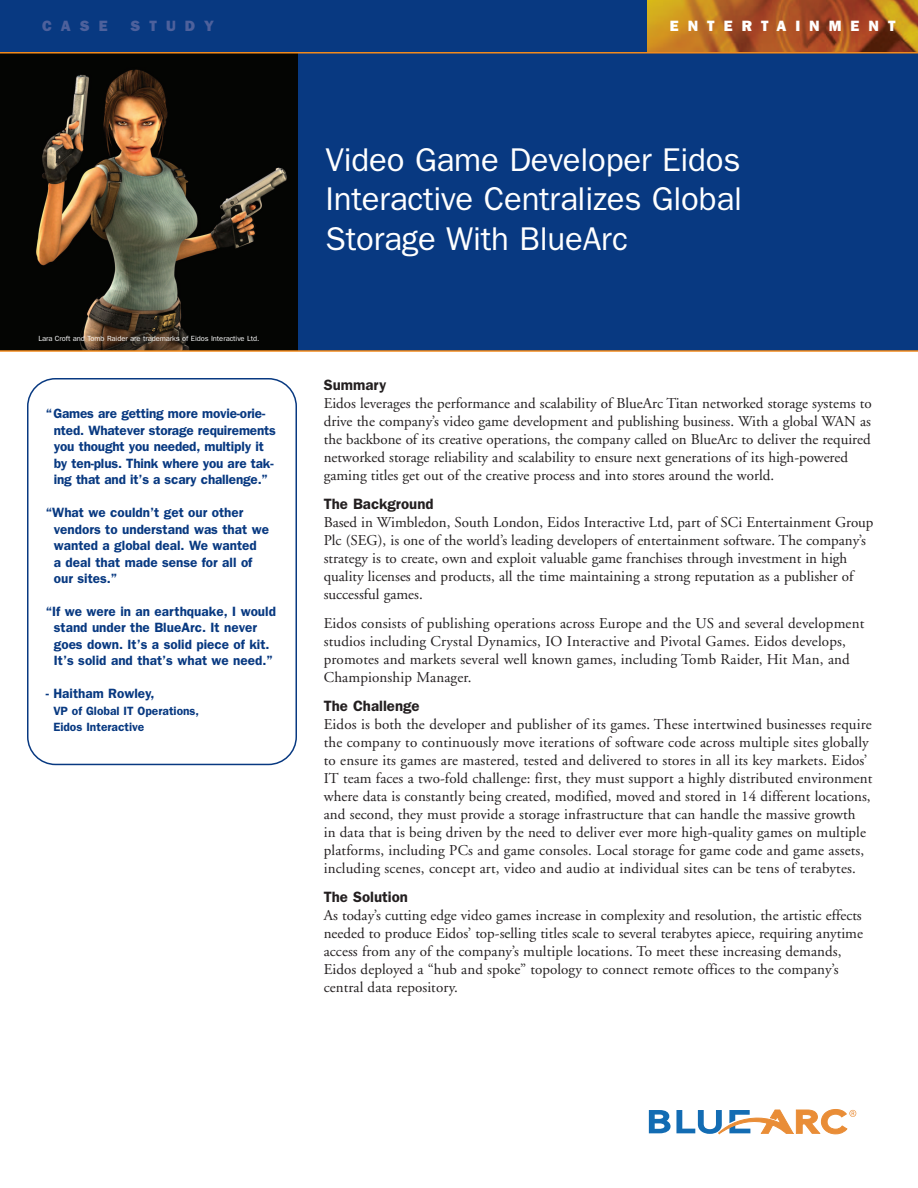
<style>
.page{position:relative;width:918px;height:1188px;background:#fff}
.page>*{position:absolute;margin:0;border:0;box-sizing:border-box;transform-origin:0 0}
.t1{font:33px/39.6px "Franklin Gothic";letter-spacing:-.005em;color:#fff;text-align:justify}
.t2{font:15px/18px "Adobe Garamond";letter-spacing:.005em;color:#231f20}
.t3{font:600 15px "Franklin Gothic";color:#231f20}
.t4{font:800 15px "Franklin Gothic";letter-spacing:.6em;color:#fff}
.t5{font:800 15px "Franklin Gothic";letter-spacing:.6em;color:#4e619c}
.t6{font:600 13.5px/16.5px "Franklin Gothic";color:#083981}
.t7{font:600 12px/16.5px "Franklin Gothic";color:#083981}
.t8{font:7.5px "Franklin Gothic";letter-spacing:-.005em;color:#fff}
</style>
<div class="page">
<div style="left:0;top:0;width:918px;height:351px;background:#083981"></div>
<svg style="left:649px;top:1109px;width:207px;height:26px"></svg>
<img style="left:0;top:54px;width:297px;height:296px">
<svg style="left:27px;top:378px;width:270px;height:387px"></svg>
<img style="left:647px;top:0;width:271px;height:52px">
<hr style="left:0;top:52px;width:918px;height:2px;background:#f28b1d">
<hr style="left:0;top:350px;width:918px;height:2px;background:#f28b1d">
<p class="t5" style="left:42px;top:21px;width:67px">CASE</p>
<p class="t5" style="left:131px;top:21px;width:85px">STUDY</p>
<p class="t8" style="left:38px;top:336px;width:222px">Lara Croft and Tomb Raider are trademarks of Eidos Interactive Ltd.</p>
<p class="t6" style="left:54px;top:407px;width:224px;text-indent:-8px">“Games are getting more movie-orie&shy;nted. Whatever storage requirements you thought you needed, multiply it by ten-plus. Think where you are tak&shy;ing that and it’s a scary challenge.”</p>
<p class="t6" style="left:54px;top:505px;width:217px;text-indent:-8px">“What we couldn’t get our other vendors to understand was that we wanted a global deal. We wanted<br>a deal that made sense for all of our sites.”</p>
<p class="t6" style="left:54px;top:604px;width:224px;text-indent:-8px">“If we were in an earthquake, I would stand under the BlueArc. It never goes down. It’s a solid piece of kit.<br>It’s solid and that’s what we need.”</p>
<p class="t6" style="left:46px;top:686px;width:110px">- Haitham Rowley,</p>
<p class="t7" style="left:53px;top:703px;width:147px">VP of Global IT Operations,<br>Eidos Interactive</p>
<p class="t4" style="left:670px;top:21px;width:227px">ENTERTAINMENT</p>
<h1 class="t1" style="left:326px;top:142px;width:418px">Video Game Developer Eidos Interactive Centralizes Global Storage With BlueArc</h1>
<p class="t3" style="left:324px;top:380px;width:64px">Summary</p>
<p class="t2" style="left:324px;top:396px;width:549px">Eidos leverages the performance and scalability of BlueArc Titan networked storage systems to drive the company’s video game development and publishing business. With a global WAN as the backbone of its creative operations, the company called on BlueArc to deliver the required networked storage reliability and scalability to ensure next generations of its high-powered gaming titles get out of the creative process and into stores around the world.</p>
<p class="t3" style="left:324px;top:499px;width:111px">The Background</p>
<p class="t2" style="left:324px;top:515px;width:551px">Based in Wimbledon, South London, Eidos Interactive Ltd, part of SCi Entertainment Group Plc (SEG), is one of the world’s leading developers of entertainment software. The company’s strategy is to create, own and exploit valuable game franchises through investment in high quality licenses and products, all the time maintaining a strong reputation as a publisher of successful games.</p>
<p class="t2" style="left:324px;top:616px;width:542px">Eidos consists of publishing operations across Europe and the US and several development studios including Crystal Dynamics, IO Interactive and Pivotal Games. Eidos develops, promotes and markets several well known games, including Tomb Raider, Hit Man, and Championship Manager.</p>
<p class="t3" style="left:324px;top:700px;width:97px">The Challenge</p>
<p class="t2" style="left:324px;top:716px;width:550px">Eidos is both the developer and publisher of its games. These intertwined businesses require the company to continuously move iterations of software code across multiple sites globally to ensure its games are mastered, tested and delivered to stores in all its key markets. Eidos’ IT team faces a two-fold challenge: first, they must support a highly distributed environment where data is constantly being created, modified, moved and stored in 14 different locations, and second, they must provide a storage infrastructure that can handle the massive growth<br>in data that is being driven by the need to deliver ever more high-quality games on multiple platforms, including PCs and game consoles. Local storage for game code and game assets, including scenes, concept art, video and audio at individual sites can be tens of terabytes.</p>
<p class="t3" style="left:324px;top:891px;width:86px">The Solution</p>
<p class="t2" style="left:324px;top:907px;width:541px">As today’s cutting edge video games increase in complexity and resolution, the artistic effects needed to produce Eidos’ top-selling titles scale to several terabytes apiece, requiring anytime access from any of the company’s multiple locations. To meet these increasing demands, Eidos deployed a “hub and spoke” topology to connect remote offices to the company’s central data repository.</p>
</div>
